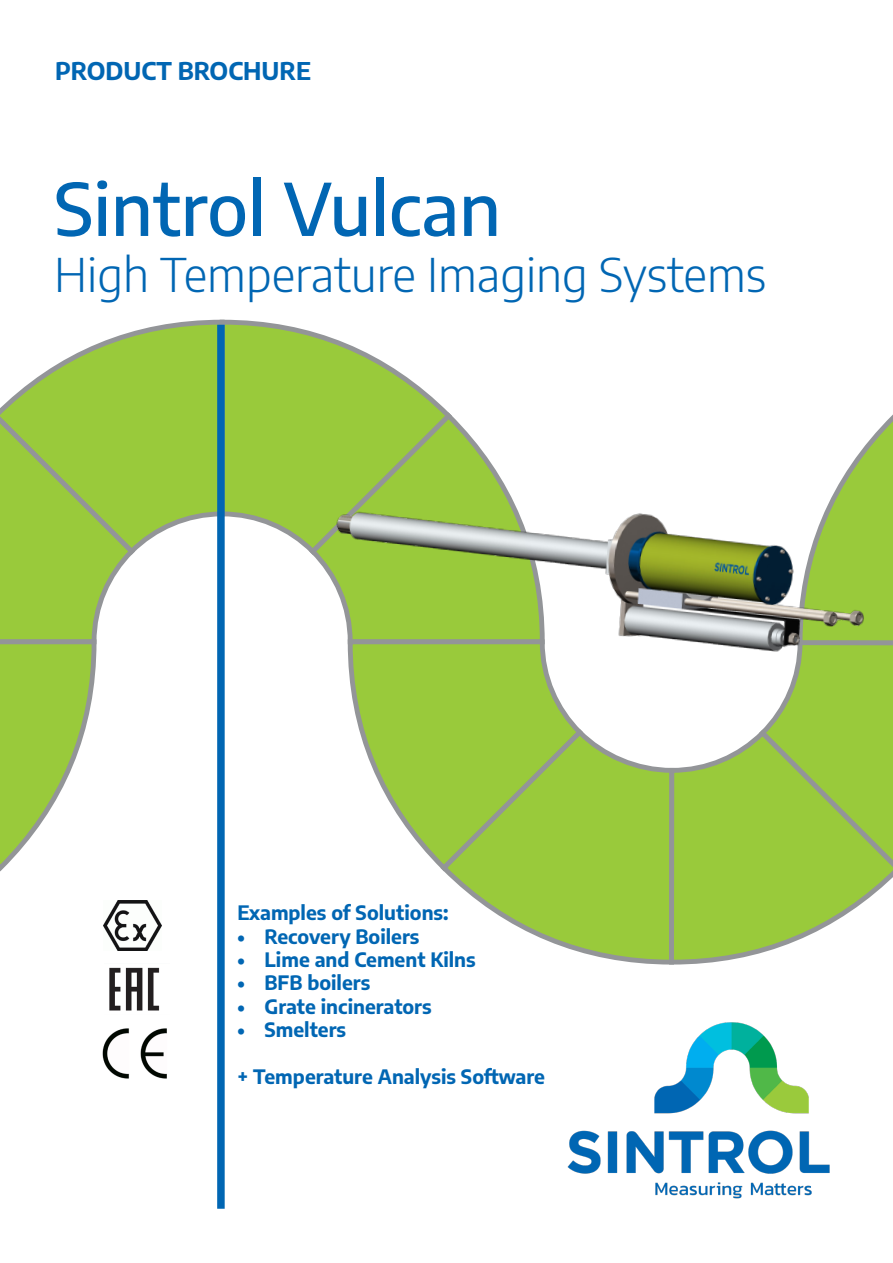
<style>
.page{position:relative;width:893px;height:1263px;background:#fff}
.page>*{position:absolute;margin:0;border:0;box-sizing:border-box;transform-origin:0 0}
.t1{font:500 72px "Encode Sans";color:#0166b3}
.t2{font:300 46.5px "Encode Sans";color:#0166b3}
.t3{font:700 24px "Encode Sans";color:#0166b3}
.t4{font:700 19.5px "Encode Sans";color:#0166b3}
</style>
<div class="page">
<svg style="left:0;top:319px;width:217px;height:230px"></svg>
<svg style="left:0;top:409px;width:138px;height:463px"></svg>
<svg style="left:217px;top:319px;width:21px;height:199px;background:#99c743"></svg>
<svg style="left:412px;top:836px;width:25px;height:28px"></svg>
<svg style="left:437px;top:836px;width:230px;height:129px"></svg>
<svg style="left:667px;top:836px;width:226px;height:129px"></svg>
<div style="left:755px;top:836px;width:138px;height:40px;background:#99ca3b"></div>
<div style="left:217px;top:325px;width:8px;height:884px;background:#0066b3"></div>
<img style="left:238px;top:320px;width:655px;height:516px">
<img style="left:567px;top:1022px;width:263px;height:177px">
<img style="left:102px;top:1028px;width:65px;height:51px">
<img style="left:103px;top:900px;width:59px;height:51px">
<img style="left:109px;top:967px;width:51px;height:44px">
<p class="t3" style="left:55px;top:53px;width:257px">PRODUCT BROCHURE</p>
<p class="t1" style="left:54px;top:158px;width:448px">Sintrol Vulcan</p>
<p class="t2" style="left:54px;top:242px;width:714px">High Temperature Imaging Systems</p>
<p class="t4" style="left:238px;top:898px;width:212px">Examples of Solutions:</p>
<p class="t4" style="left:238px;top:922px;width:183px">• Recovery Boilers</p>
<p class="t4" style="left:238px;top:945px;width:240px">• Lime and Cement Kilns</p>
<p class="t4" style="left:238px;top:968px;width:134px">• BFB boilers</p>
<p class="t4" style="left:238px;top:992px;width:195px">• Grate incinerators</p>
<p class="t4" style="left:238px;top:1015px;width:110px">• Smelters</p>
<p class="t4" style="left:238px;top:1062px;width:309px">+ Temperature Analysis Software</p>
</div>
